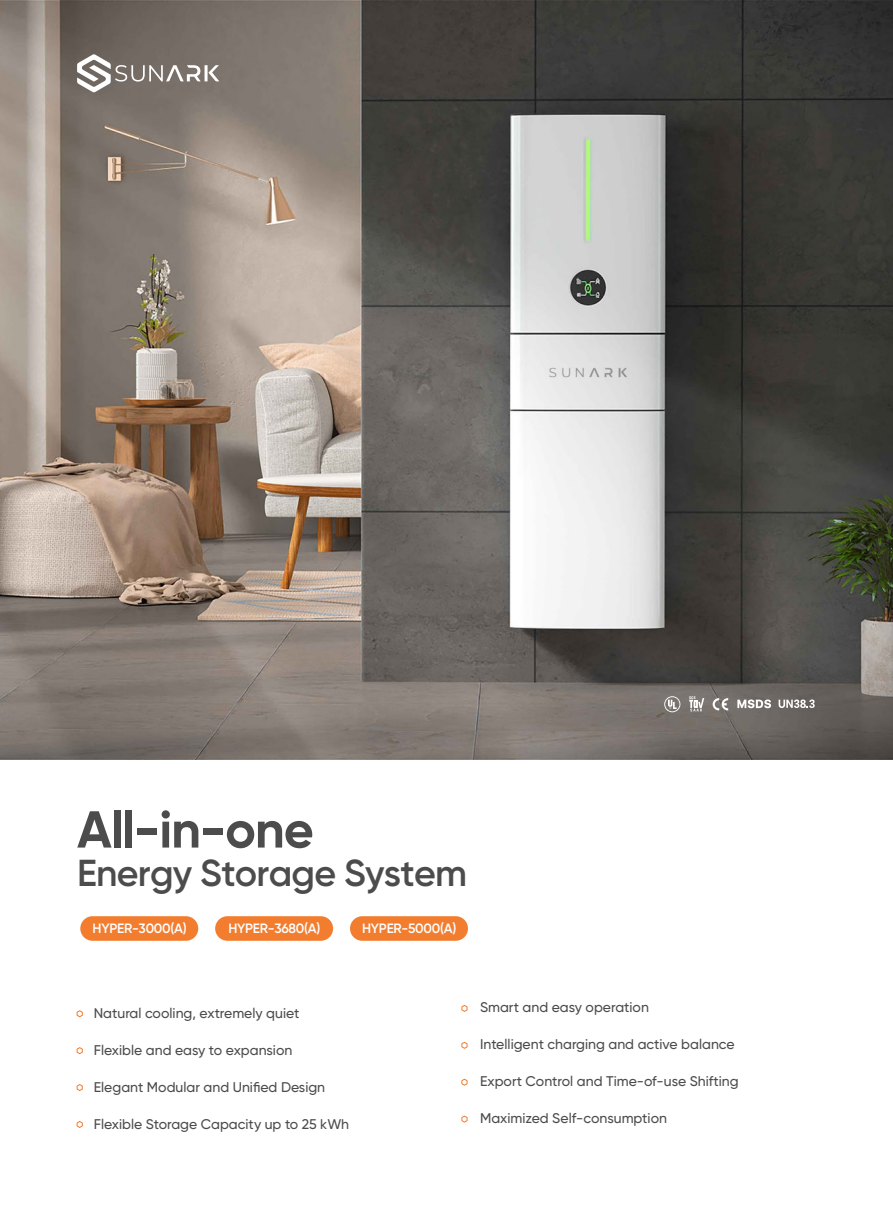
<style>
.page{position:relative;width:893px;height:1212px;background:#fff}
.page>*{position:absolute;margin:0;border:0;box-sizing:border-box;transform-origin:0 0}
.t1{font:700 51.9px "Gilroy";letter-spacing:-.02em;color:#4c4c4c}
.t2{font:600 37.5px "Gilroy";letter-spacing:-.02em;color:#4c4c4c}
.t3{font:500 14.1px "Gilroy";color:#4c4c4c}
.t4{font:600 13.5px "Gilroy";letter-spacing:-.02em;color:#fff}
</style>
<div class="page">
<img style="left:0;top:0;width:893px;height:759px">
<svg style="left:77px;top:54px;width:142px;height:38px;background:#918a84"></svg>
<svg style="left:461px;top:1005px;width:7px;height:7px"></svg>
<svg style="left:461px;top:1041px;width:7px;height:8px"></svg>
<svg style="left:461px;top:1078px;width:7px;height:8px"></svg>
<svg style="left:461px;top:1115px;width:7px;height:8px"></svg>
<svg style="left:76px;top:1010px;width:7px;height:7px"></svg>
<svg style="left:76px;top:1047px;width:7px;height:7px"></svg>
<svg style="left:76px;top:1084px;width:7px;height:7px"></svg>
<svg style="left:76px;top:1121px;width:7px;height:7px"></svg>
<svg style="left:779px;top:699px;width:36px;height:9px"></svg>
<svg style="left:689px;top:696px;width:15px;height:15px"></svg>
<svg style="left:737px;top:699px;width:34px;height:9px"></svg>
<svg style="left:713px;top:698px;width:15px;height:12px"></svg>
<svg style="left:664px;top:696px;width:16px;height:16px"></svg>
<div style="left:80px;top:916px;width:118px;height:25px;background:#f27d2f;border-radius:12px"></div>
<div style="left:215px;top:916px;width:118px;height:25px;background:#f27d2f;border-radius:12px"></div>
<div style="left:350px;top:916px;width:118px;height:25px;background:#f27d2f;border-radius:12px"></div>
<h1 class="t1" style="left:77px;top:797px;width:238px">All-in-one</h1>
<h2 class="t2" style="left:77px;top:849px;width:391px">Energy Storage System</h2>
<p class="t4" style="left:93px;top:920px;width:96px">HYPER-3000(A)</p>
<p class="t4" style="left:228px;top:920px;width:94px">HYPER-3680(A)</p>
<p class="t4" style="left:362px;top:920px;width:96px">HYPER-5000(A)</p>
<p class="t3" style="left:94px;top:1004px;width:207px">Natural cooling, extremely quiet</p>
<p class="t3" style="left:94px;top:1041px;width:200px">Flexible and easy to expansion</p>
<p class="t3" style="left:480px;top:999px;width:170px">Smart and easy operation</p>
<p class="t3" style="left:480px;top:1035px;width:256px">Intelligent charging and active balance</p>
<p class="t3" style="left:94px;top:1078px;width:233px">Elegant Modular and Unified Design</p>
<p class="t3" style="left:480px;top:1072px;width:260px">Export Control and Time-of-use Shifting</p>
<p class="t3" style="left:94px;top:1115px;width:257px">Flexible Storage Capacity up to 25 kWh</p>
<p class="t3" style="left:480px;top:1109px;width:188px">Maximized Self-consumption</p>
</div>
